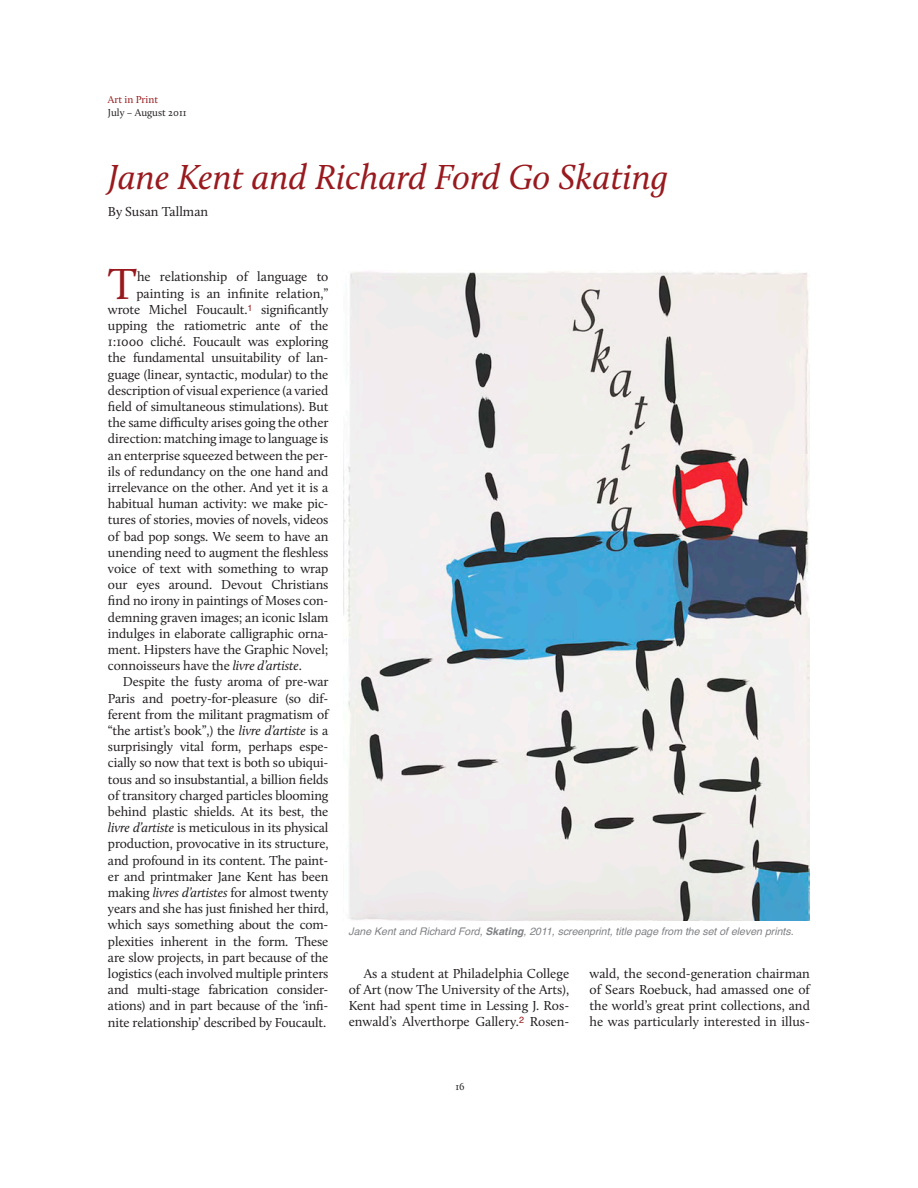
<style>
.page{position:relative;width:918px;height:1188px;background:#fff}
.page>*{position:absolute;margin:0;border:0;box-sizing:border-box;transform-origin:0 0}
.t1{font:45px "Calluna";color:#981a1e}
.t2{font:italic 36px "Calluna";color:#981a1e}
.t3{font:13.5px/16.2px "Calluna";letter-spacing:-.01em;color:#231f20;text-align:justify}
.t4{font:italic 10.5px "Helvetica";color:#808285}
.t5{font:10.5px "Calluna";color:#231f20}
.t6{font:10.5px "Calluna";color:#981a1e}
.s1{font-style:italic}
.s2{font-weight:700}
</style>
<div class="page">
<img style="left:343px;top:271px;width:467px;height:649px">
<p class="t6" style="left:108px;top:93px;width:52px">Art in Print</p>
<p class="t5" style="left:108px;top:106px;width:80px">July – August 2011</p>
<p class="t2" style="left:108px;top:155px;width:562px">Jane Kent and Richard Ford Go Skating</p>
<p class="t3" style="left:108px;top:203px;width:102px">By Susan Tallman</p>
<p class="t1" style="left:108px;top:257px;width:31px">T</p>
<p class="t3" style="left:137px;top:269px;width:193px">he relationship of language to</p>
<p class="t3" style="left:136px;top:285px;width:194px">painting is an infinite relation,”</p>
<p class="t3" style="left:108px;top:301px;width:222px">wrote Michel Foucault.<sup>1</sup> significantly</p>
<p class="t3" style="left:108px;top:317px;width:222px">upping the ratiometric ante of the</p>
<p class="t3" style="left:108px;top:333px;width:222px">1:1000 cliché. Foucault was exploring</p>
<p class="t3" style="left:108px;top:350px;width:222px">the fundamental unsuitability of lan-</p>
<p class="t3" style="left:108px;top:366px;width:222px">guage (linear, syntactic, modular) to the</p>
<p class="t3" style="left:108px;top:382px;width:222px">description of visual experience (a varied</p>
<p class="t3" style="left:108px;top:398px;width:222px">field of simultaneous stimulations). But</p>
<p class="t3" style="left:108px;top:414px;width:222px">the same difficulty arises going the other</p>
<p class="t3" style="left:108px;top:431px;width:222px">direction: matching image to language is</p>
<p class="t3" style="left:108px;top:447px;width:222px">an enterprise squeezed between the per-</p>
<p class="t3" style="left:108px;top:463px;width:222px">ils of redundancy on the one hand and</p>
<p class="t3" style="left:108px;top:479px;width:222px">irrelevance on the other. And yet it is a</p>
<p class="t3" style="left:108px;top:495px;width:222px">habitual human activity: we make pic-</p>
<p class="t3" style="left:108px;top:512px;width:222px">tures of stories, movies of novels, videos</p>
<p class="t3" style="left:108px;top:528px;width:222px">of bad pop songs. We seem to have an</p>
<p class="t3" style="left:108px;top:544px;width:222px">unending need to augment the fleshless</p>
<p class="t3" style="left:108px;top:560px;width:222px">voice of text with something to wrap</p>
<p class="t3" style="left:108px;top:576px;width:222px">our eyes around. Devout Christians</p>
<p class="t3" style="left:108px;top:593px;width:222px">find no irony in paintings of Moses con-</p>
<p class="t3" style="left:108px;top:609px;width:222px">demning graven images; an iconic Islam</p>
<p class="t3" style="left:108px;top:625px;width:222px">indulges in elaborate calligraphic orna-</p>
<p class="t3" style="left:108px;top:641px;width:222px">ment. Hipsters have the Graphic Novel;</p>
<p class="t3" style="left:108px;top:657px;width:195px">connoisseurs have the <span class="s1">livre d’artiste</span>.</p>
<p class="t3" style="left:108px;top:674px;width:222px;text-indent:15px">Despite the fusty aroma of pre-war Paris and poetry-for-pleasure (so dif&shy;ferent from the militant pragmatism of “the artist’s book”,) the <span class="s1">livre d’artiste</span> is a surprisingly vital form, perhaps espe&shy;cially so now that text is both so ubiqui&shy;tous and so insubstantial, a billion fields of transitory charged particles blooming behind plastic shields. At its best, the <span class="s1">livre d’artiste</span> is meticulous in its physical production, provocative in its structure, and profound in its content. The paint&shy;er and printmaker Jane Kent has been making <span class="s1">livres d’artistes</span> for almost twenty years and she has just finished her third, which says something about the com&shy;plexities inherent in the form. These are slow projects, in part because of the logistics (each involved multiple printers and multi-stage fabrication consider&shy;ations) and in part because of the ‘infi&shy;nite relationship’ described by Foucault.</p>
<p class="t4" style="left:348px;top:923px;width:447px">Jane Kent and Richard Ford, <span class="s2">Skating</span>, 2011, screenprint, title page from the set of eleven prints.</p>
<p class="t3" style="left:349px;top:965px;width:222px;text-indent:15px">As a student at Philadelphia College of Art (now The University of the Arts), Kent had spent time in Lessing J. Ros&shy;enwald’s Alverthorpe Gallery.<sup>2</sup> Rosen-</p>
<p class="t3" style="left:590px;top:965px;width:222px">wald, the second-generation chairman of Sears Roebuck, had amassed one of the world’s great print collections, and he was particularly interested in illus-</p>
<p class="t5" style="left:455px;top:1080px;width:11px">16</p>
</div>
